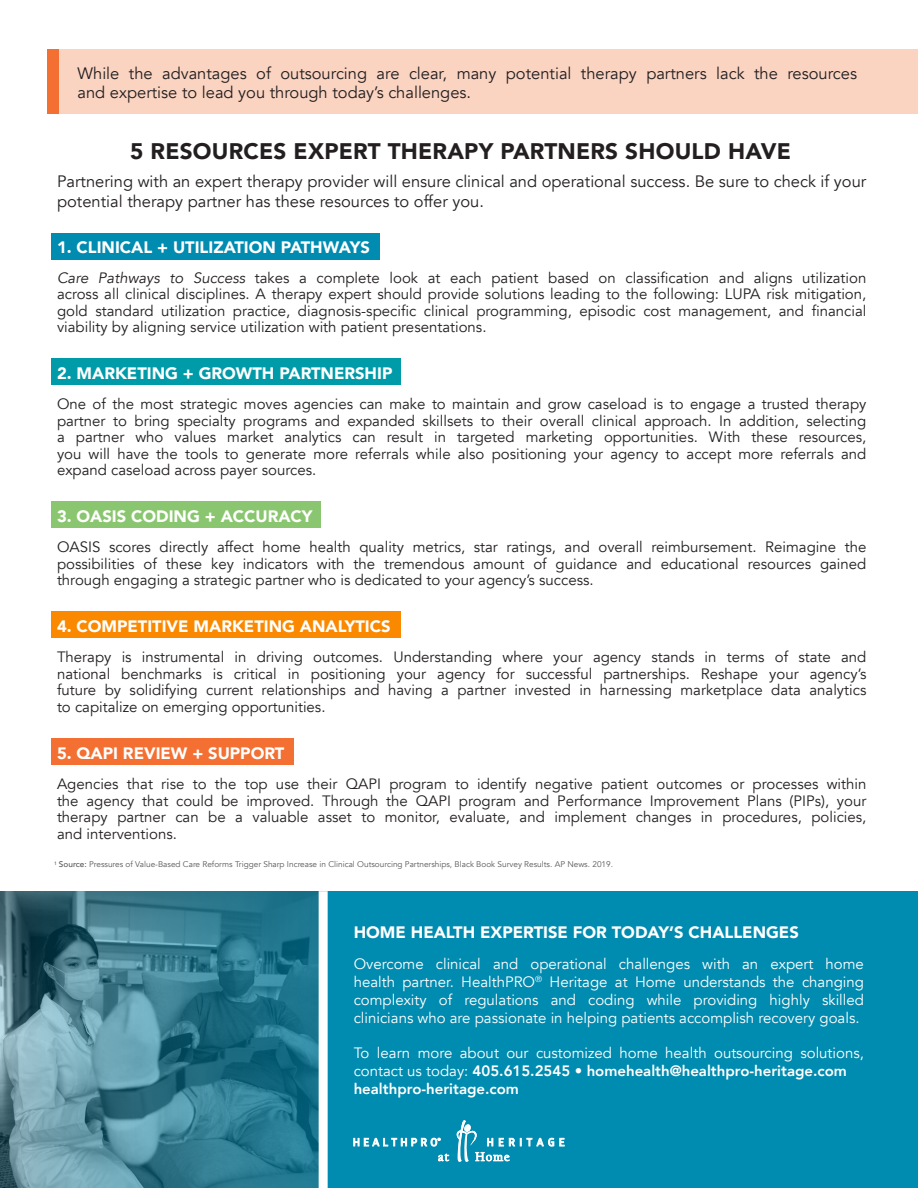
<style>
.page{position:relative;width:918px;height:1188px;background:#fff}
.page>*{position:absolute;margin:0;border:0;box-sizing:border-box;transform-origin:0 0}
.t1{font:900 22.5px "Avenir";letter-spacing:.01em;color:#231f20}
.t2{font:16.5px/19.5px "Avenir";color:#231f20}
.t3{font:900 16.5px "Avenir";color:#fff}
.t4{font:15px/16.5px "Avenir";color:#231f20;text-align:justify}
.t5{font:15px/18px "Avenir";color:#fff;text-align:justify}
.t6{font:800 15px "Avenir";color:#fff}
.t7{font:8.25px "Avenir";color:#57585a}
.t8{font:3px "DejaVu Sans";color:#fff}
.s1{font-style:italic}
.s2{font-weight:500}
.s3{font-weight:800}
</style>
<div class="page">
<div style="left:59px;top:49px;width:859px;height:65px;background:#fbd3c1"></div>
<div style="left:51px;top:358px;width:350px;height:27px;background:#009ba8"></div>
<div style="left:51px;top:738px;width:243px;height:27px;background:#f37032"></div>
<div style="left:51px;top:611px;width:349px;height:27px;background:#fa8900"></div>
<div style="left:51px;top:501px;width:270px;height:27px;background:#8ac66f"></div>
<div style="left:51px;top:233px;width:328px;height:27px;background:#008bb0"></div>
<svg style="left:0;top:891px;width:918px;height:297px;background:#1787a5"></svg>
<div style="left:319px;top:891px;width:9px;height:297px;background:#fff"></div>
<svg style="left:354px;top:1138px;width:83px;height:8px"></svg>
<svg style="left:527px;top:1138px;width:27px;height:8px"></svg>
<svg style="left:560px;top:1138px;width:4px;height:8px"></svg>
<svg style="left:438px;top:1153px;width:11px;height:8px"></svg>
<svg style="left:456px;top:1120px;width:65px;height:42px;background:#35a3c0"></svg>
<p class="t2" style="left:78px;top:64px;width:781px">While the advantages of outsourcing are clear, many potential therapy partners lack the resources and expertise to lead you through today’s challenges.</p>
<p class="t1" style="left:130px;top:131px;width:663px">5 RESOURCES EXPERT THERAPY PARTNERS SHOULD HAVE</p>
<p class="t2" style="left:57px;top:172px;width:811px">Partnering with an expert therapy provider will ensure clinical and operational success. Be sure to check if your potential therapy partner has these resources to offer you.</p>
<p class="t3" style="left:57px;top:233px;width:315px">1. CLINICAL + UTILIZATION PATHWAYS</p>
<p class="t4" style="left:57px;top:270px;width:811px"><span class="s1">Care Pathways to Success</span> takes a complete look at each patient based on classification and aligns utilization across all clinical disciplines. A therapy expert should provide solutions leading to the following: LUPA risk mitigation, gold standard utilization practice, diagnosis-specific clinical programming, episodic cost management, and financial viability by aligning service utilization with patient presentations.</p>
<p class="t3" style="left:57px;top:360px;width:337px">2. MARKETING + GROWTH PARTNERSHIP</p>
<p class="t4" style="left:57px;top:396px;width:811px">One of the most strategic moves agencies can make to maintain and grow caseload is to engage a trusted therapy partner to bring specialty programs and expanded skillsets to their overall clinical approach. In addition, selecting a partner who values market analytics can result in targeted marketing opportunities. With these resources, you will have the tools to generate more referrals while also positioning your agency to accept more referrals and expand caseload across payer sources.</p>
<p class="t3" style="left:57px;top:503px;width:257px">3. OASIS CODING + ACCURACY</p>
<p class="t4" style="left:57px;top:539px;width:811px">OASIS scores directly affect home health quality metrics, star ratings, and overall reimbursement. Reimagine the possibilities of these key indicators with the tremendous amount of guidance and educational resources gained through engaging a strategic partner who is dedicated to your agency’s success.</p>
<p class="t3" style="left:57px;top:612px;width:335px">4. COMPETITIVE MARKETING ANALYTICS</p>
<p class="t4" style="left:57px;top:649px;width:811px">Therapy is instrumental in driving outcomes. Understanding where your agency stands in terms of state and national benchmarks is critical in positioning your agency for successful partnerships. Reshape your agency’s future by solidifying current relationships and having a partner invested in harnessing marketplace data analytics to capitalize on emerging opportunities.</p>
<p class="t3" style="left:57px;top:739px;width:229px">5. QAPI REVIEW + SUPPORT</p>
<p class="t4" style="left:57px;top:776px;width:811px">Agencies that rise to the top use their QAPI program to identify negative patient outcomes or processes within the agency that could be improved. Through the QAPI program and Performance Improvement Plans (PIPs), your therapy partner can be a valuable asset to monitor, evaluate, and implement changes in procedures, policies, and interventions.</p>
<p class="t7" style="left:54px;top:860px;width:561px"><sup>1</sup> <span class="s2">Source:</span> Pressures of Value-Based Care Reforms Trigger Sharp Increase in Clinical Outsourcing Partnerships, Black Book Survey Results. AP News. 2019.</p>
<p class="t3" style="left:354px;top:918px;width:447px">HOME HEALTH EXPERTISE FOR TODAY’S CHALLENGES</p>
<p class="t5" style="left:354px;top:955px;width:512px">Overcome clinical and operational challenges with an expert home health partner. HealthPRO<sup>®</sup> Heritage at Home understands the changing complexity of regulations and coding while providing highly skilled clinicians who are passionate in helping patients accomplish recovery goals.</p>
<p class="t5" style="left:354px;top:1044px;width:512px">To learn more about our customized home health outsourcing solutions, contact us today: <span class="s3">405.615.2545 • homehealth@healthpro-heritage.com</span></p>
<p class="t6" style="left:354px;top:1077px;width:167px">healthpro-heritage.com</p>
<p class="t8" style="left:438px;top:1137px;width:5px">®</p>
</div>
